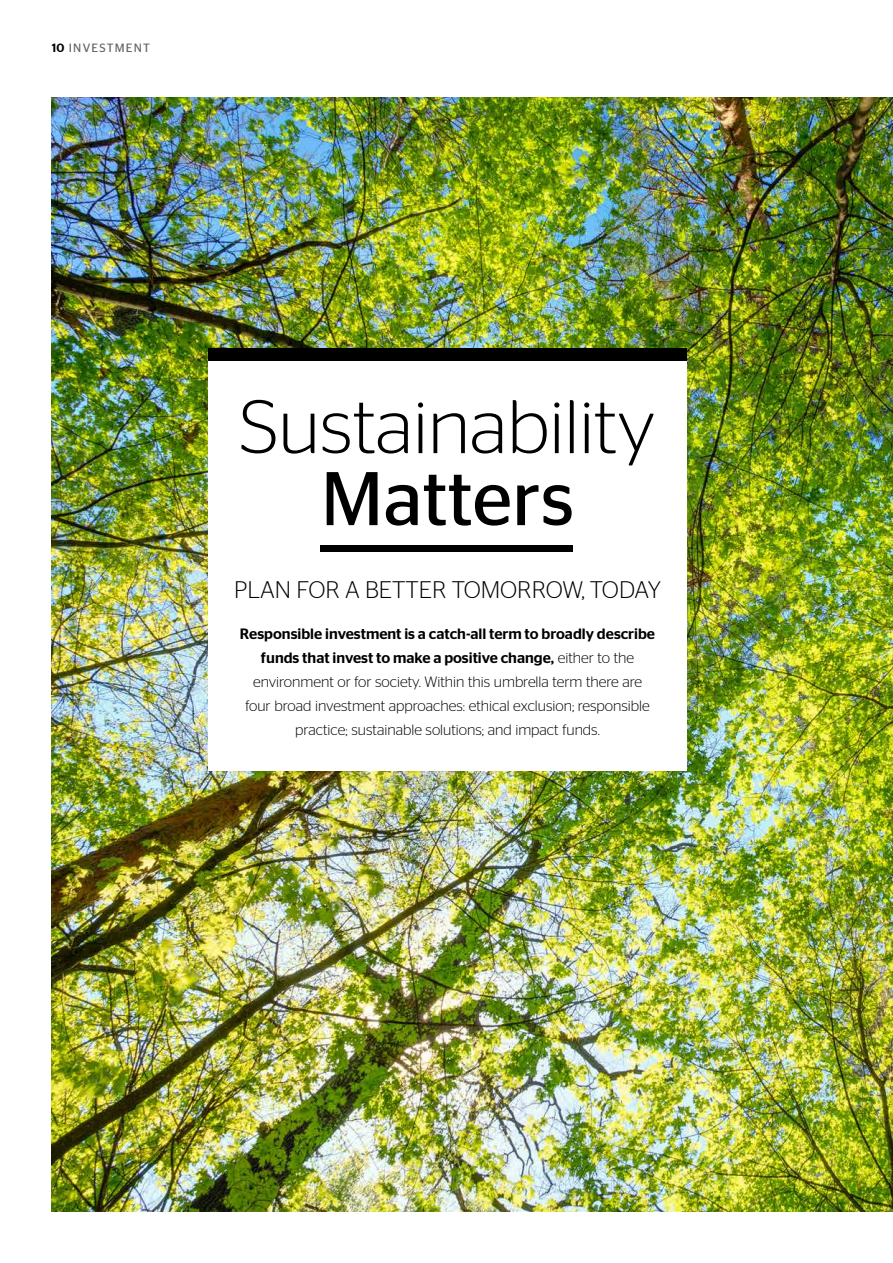
<style>
.page{position:relative;width:893px;height:1263px;background:#fff}
.page>*{position:absolute;margin:0;border:0;box-sizing:border-box;transform-origin:0 0}
.t1{font:300 75.75px "Stag Sans";color:#000}
.t2{font:75.75px "Stag Sans";color:#000}
.t3{font:300 24px "Stag Sans";color:#000}
.t4{font:300 15px/24px "Stag Sans";color:#000;text-align:center}
.t5{font:12px "Stag Sans";letter-spacing:.1em;color:#636363}
.s1{font-weight:500;color:#000}
.s2{font-weight:500}
</style>
<div class="page">
<img style="left:51px;top:98px;width:842px;height:1114px">
<div style="left:208px;top:356px;width:479px;height:414px;background:#fff"></div>
<div style="left:208px;top:348px;width:479px;height:13px;background:#000"></div>
<div style="left:321px;top:545px;width:252px;height:6px;background:#000"></div>
<p class="t5" style="left:52px;top:41px;width:100px"><span class="s1">10</span> INVESTMENT</p>
<h1 class="t1" style="left:240px;top:385px;width:417px">Sustainability</h1>
<h1 class="t2" style="left:321px;top:456px;width:255px">Matters</h1>
<h2 class="t3" style="left:234px;top:577px;width:428px">PLAN FOR A BETTER TOMORROW, TODAY</h2>
<p class="t4" style="left:240px;top:621px;width:417px"><span class="s2">Responsible investment is a catch-all term to broadly describe funds that invest to make a positive change,</span> either to the environment or for society. Within this umbrella term there are four broad investment approaches: ethical exclusion; responsible practice; sustainable solutions; and impact funds.</p>
</div>
